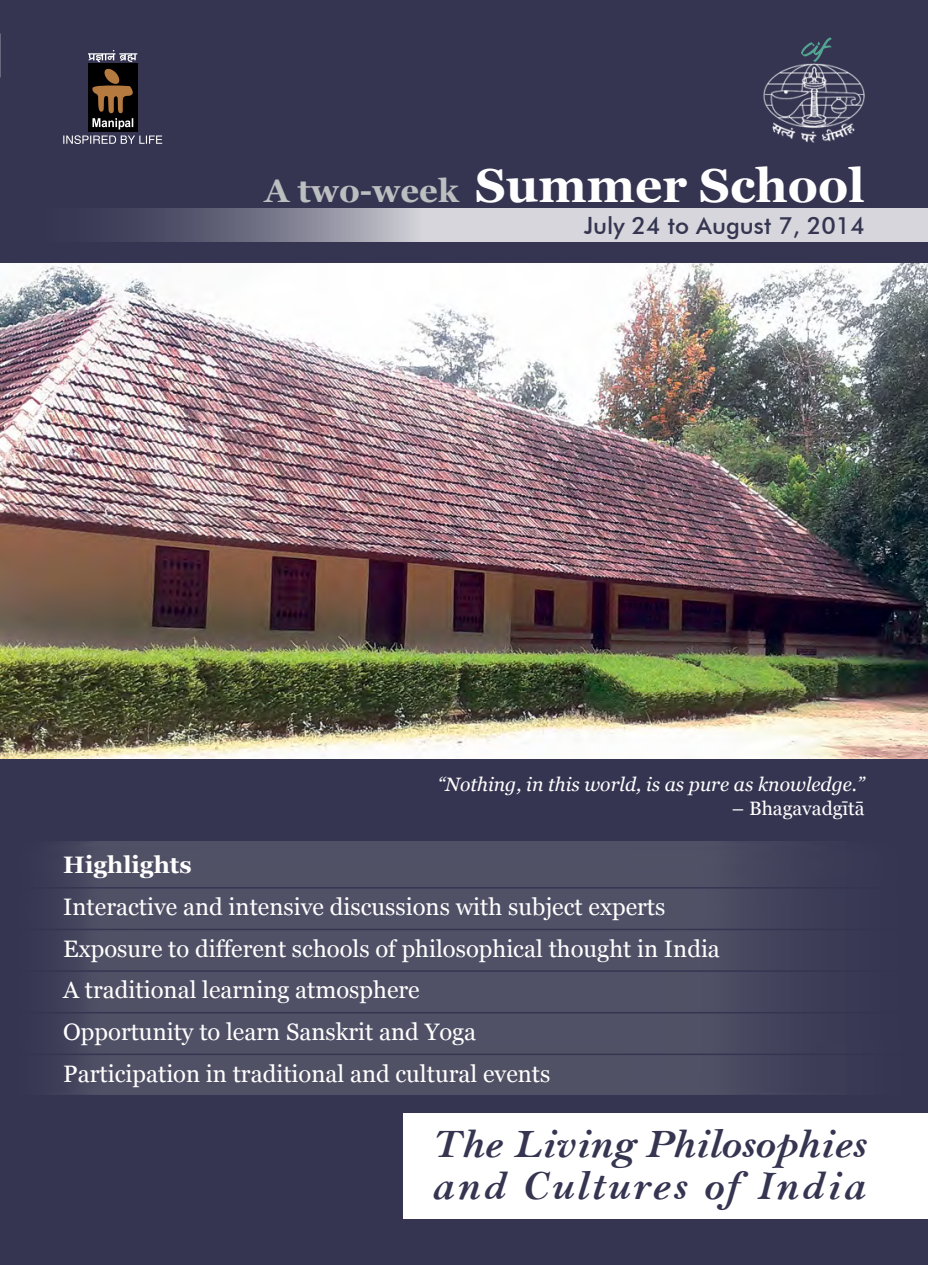
<style>
.page{position:relative;width:928px;height:1265px;background:#353552}
.page>*{position:absolute;margin:0;border:0;box-sizing:border-box;transform-origin:0 0}
.No_Spacing{font:700 47.6px "Georgia";color:#fff}
.No_Spacing-2{font:italic 700 41.65px "Bell";color:#353552}
.No_Spacing-3{font:italic 700 41.65px "Bell";letter-spacing:.07em;color:#353552}
.No_Spacing-4{font:23.8px "Georgia";color:#fff}
.No_Spacing-5{font:500 23.8px "Futura BT";color:#353552}
.No_Spacing-6{font:700 23.8px "Georgia";color:#fff}
.No_Spacing-7{font:italic 19.43px "Georgia";color:#fff}
.No_Spacing-8{font:19.43px "Georgia";color:#fff}
.s1{font-size:32.73px;color:#bcbec0}
</style>
<div class="page">
<svg style="left:801px;top:38px;width:30px;height:21px"></svg>
<svg style="left:112px;top:208px;width:816px;height:34px;background:#b3b3be"></svg>
<img style="left:0;top:263px;width:928px;height:496px">
<svg style="left:53px;top:842px;width:763px;height:253px;background:#4d4e64"></svg>
<hr style="left:0;top:887px;width:928px;height:2px;background:#353552">
<hr style="left:0;top:929px;width:928px;height:1px;background:#353552">
<hr style="left:0;top:970px;width:928px;height:2px;background:#353552">
<hr style="left:0;top:1012px;width:928px;height:1px;background:#353552">
<hr style="left:0;top:1054px;width:928px;height:1px;background:#353552">
<svg style="left:88px;top:50px;width:49px;height:12px"></svg>
<div style="left:88px;top:64px;width:49px;height:68px;background:#000"></div>
<svg style="left:63px;top:68px;width:99px;height:76px"></svg>
<div style="left:403px;top:1113px;width:525px;height:106px;background:#fff"></div>
<img style="left:763px;top:59px;width:102px;height:84px">
<p class="No_Spacing" style="left:265px;top:154px;width:601px"><span class="s1">A two-week</span> Summer School</p>
<p class="No_Spacing-5" style="left:584px;top:211px;width:282px">July 24 to August 7, 2014</p>
<p class="No_Spacing-7" style="left:438px;top:772px;width:428px">“Nothing, in this world, is as pure as knowledge.”</p>
<p class="No_Spacing-8" style="left:732px;top:796px;width:134px">– Bhagavadgītā</p>
<p class="No_Spacing-6" style="left:63px;top:850px;width:130px">Highlights</p>
<p class="No_Spacing-4" style="left:63px;top:892px;width:603px">Interactive and intensive discussions with subject experts</p>
<p class="No_Spacing-4" style="left:63px;top:934px;width:658px">Exposure to different schools of philosophical thought in India</p>
<p class="No_Spacing-4" style="left:63px;top:976px;width:358px">A traditional learning atmosphere</p>
<p class="No_Spacing-4" style="left:63px;top:1017px;width:414px">Opportunity to learn Sanskrit and Yoga</p>
<p class="No_Spacing-4" style="left:63px;top:1059px;width:488px">Participation in traditional and cultural events</p>
<p class="No_Spacing-2" style="left:431px;top:1121px;width:435px">The Living Philosophies</p>
<p class="No_Spacing-3" style="left:431px;top:1162px;width:435px">and Cultures of India</p>
</div>
